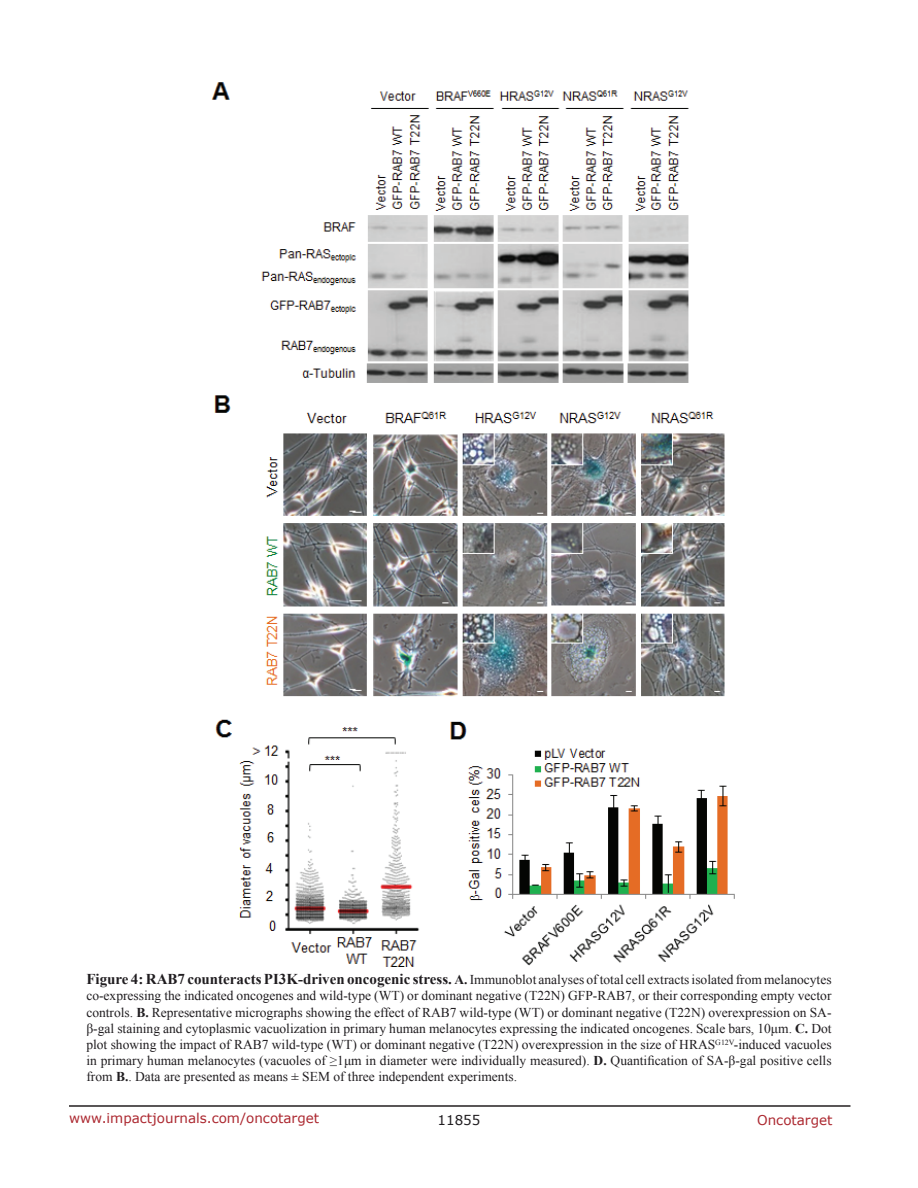
<style>
.page{position:relative;width:918px;height:1188px;background:#fff}
.page>*{position:absolute;margin:0;border:0;box-sizing:border-box;transform-origin:0 0}
.t1{font:13.5px/16.2px "Times New Roman";color:#201d20;text-align:justify}
.t2{font:13.5px "Verdana";color:#ac2830}
.t3{font:13.5px "Verdana";color:#201d20}
.s1{font-weight:700;font-size:15px}
.s2{font-weight:700}
</style>
<div class="page">
<hr style="left:69px;top:1105px;width:781px;height:2px;background:#231f20">
<img style="left:211px;top:82px;width:524px;height:885px">
<p class="t1" style="left:86px;top:971px;width:747px"><span class="s1">Figure 4: RAB7 counteracts PI3K-driven oncogenic stress.</span> <span class="s2">A.</span> Immunoblot analyses of total cell extracts isolated from melanocytes co-expressing the indicated oncogenes and wild-type (WT) or dominant negative (T22N) GFP-RAB7, or their corresponding empty vector controls. <span class="s2">B.</span> Representative micrographs showing the effect of RAB7 wild-type (WT) or dominant negative (T22N) overexpression on SA&shy;β-gal staining and cytoplasmic vacuolization in primary human melanocytes expressing the indicated oncogenes. Scale bars, 10μm. <span class="s2">C.</span> Dot plot showing the impact of RAB7 wild-type (WT) or dominant negative (T22N) overexpression in the size of HRAS<sup>G12V</sup>-induced vacuoles in primary human melanocytes (vacuoles of ≥1μm in diameter were individually measured). <span class="s2">D.</span> Quantification of SA-β-gal positive cells from <span class="s2">B.</span>. Data are presented as means ± SEM of three independent experiments.</p>
<p class="t2" style="left:69px;top:1109px;width:252px">www.impactjournals.com/oncotarget</p>
<p class="t3" style="left:438px;top:1111px;width:44px">11855</p>
<p class="t2" style="left:757px;top:1111px;width:77px">Oncotarget</p>
</div>
